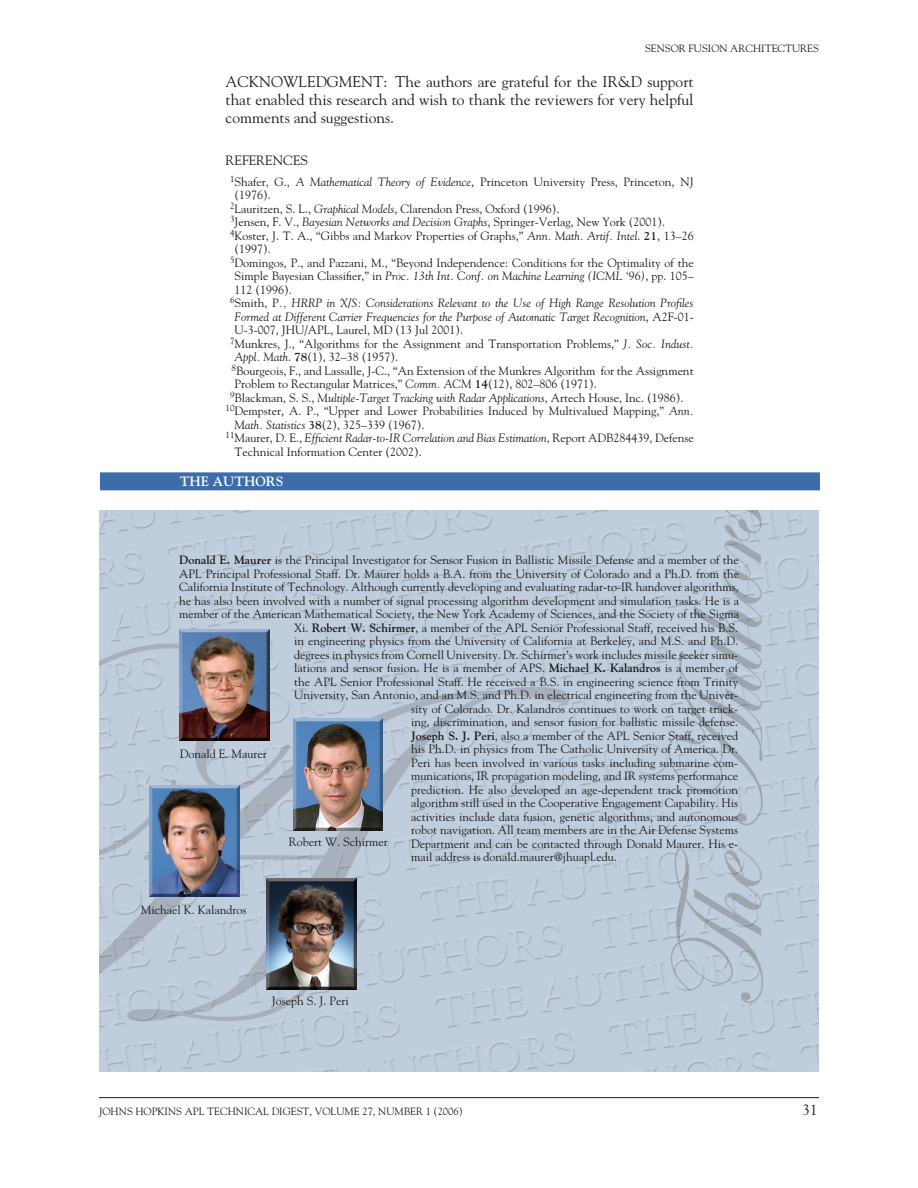
<style>
.page{position:relative;width:918px;height:1188px;background:#fff}
.page>*{position:absolute;margin:0;border:0;box-sizing:border-box;transform-origin:0 0}
.t1{font:15.45px/18px "Hopkins Goudy";color:#1c1c1a;text-align:justify}
.t2{font:15px "Hopkins Goudy";color:#1c1c1a}
.t3{font:700 13.5px "Hopkins Goudy";color:#fff}
.t4{font:13.5px "Hopkins Goudy";color:#1c1c1a}
.t5{font:12px "Hopkins Goudy";color:#1c1c1a}
.t6{font:italic 12px "Hopkins Goudy";color:#1c1c1a}
.t7{font:10.5px "Hopkins Goudy";color:#1c1c1a}
.s1{font-style:italic}
.s2{font-weight:700}
.s3{font-style:normal}
</style>
<div class="page">
<hr style="left:99px;top:1097px;width:720px;height:1px;background:#1c1c1a">
<img style="left:99px;top:510px;width:720px;height:562px">
<img style="left:267px;top:878px;width:89px;height:112px">
<img style="left:180px;top:629px;width:89px;height:112px">
<img style="left:150px;top:785px;width:89px;height:112px">
<img style="left:293px;top:719px;width:89px;height:111px">
<div style="left:100px;top:472px;width:720px;height:18px;background:#3c6caa"></div>
<p class="t7" style="left:645px;top:42px;width:8px">SENSOR</p>
<p class="t7" style="left:689px;top:42px;width:13px">FUSION</p>
<p class="t7" style="left:730px;top:42px;width:16px">ARCHI</p>
<p class="t7" style="left:765px;top:42px;width:36px">TECTURES</p>
<p class="t1" style="left:226px;top:72px;width:470px;text-indent:148px">T: The authors are grateful for the IR&amp;D support that enabled this research and wish to thank the reviewers for very helpful comments and suggestions.</p>
<p class="t4" style="left:226px;top:152px;width:84px">References</p>
<p class="t5" style="left:230px;top:174px;width:465px"><sup>1</sup>Shafer, G., <span class="s1">A Mathematical Theory of Evidence</span>, Princeton University Press, Princeton, NJ</p>
<p class="t5" style="left:235px;top:188px;width:38px">(1976).</p>
<p class="t5" style="left:230px;top:201px;width:331px"><sup>2</sup>Lauritzen, S. L., <span class="s1">Graphical Models</span>, Clarendon Press, Oxford (1996).</p>
<p class="t5" style="left:230px;top:215px;width:437px"><sup>3</sup>Jensen, F. V., <span class="s1">Bayesian Networks and Decision Graphs</span>, Springer-Verlag, New York (2001).</p>
<p class="t5" style="left:230px;top:228px;width:465px"><sup>4</sup>Koster, J. T. A., “Gibbs and Markov Properties of Graphs,” <span class="s1">Ann. Math. Artif. Intel</span>. <span class="s2">21</span>, 13–26</p>
<p class="t5" style="left:235px;top:242px;width:38px">(1997).</p>
<p class="t5" style="left:230px;top:255px;width:465px"><sup>5</sup>Domingos, P., and Pazzani, M., “Beyond Independence: Conditions for the Optimality of the</p>
<p class="t6" style="left:235px;top:269px;width:461px"><span class="s3">Simple Bayesian Classifier,” in</span> Proc. 13th Int. Conf. on Machine Learning (ICML ‘96)<span class="s3">, pp. 105–</span></p>
<p class="t5" style="left:235px;top:282px;width:59px">112 (1996).</p>
<p class="t6" style="left:230px;top:296px;width:465px"><sup>6</sup><span class="s3">Smith, P</span>., HRRP in X/S: Considerations Relevant to the Use of High Range Resolution Profiles</p>
<p class="t6" style="left:235px;top:309px;width:461px">Formed at Different Carrier Frequencies for the Purpose of Automatic Target Recognition<span class="s3">, A2F-01-</span></p>
<p class="t5" style="left:235px;top:323px;width:230px">U-3-007, JHU/APL, Laurel, MD (13 Jul 2001).</p>
<p class="t5" style="left:230px;top:336px;width:465px"><sup>7</sup>Munkres, J., “Algorithms for the Assignment and Transportation Problems,” <span class="s1">J. Soc. Indust.</span></p>
<p class="t5" style="left:235px;top:350px;width:165px"><span class="s1">Appl. Math</span>. <span class="s2">78</span>(1), 32–38 (1957).</p>
<p class="t5" style="left:232px;top:363px;width:464px"><sup>8</sup>Bourgeois, F., and Lassalle, J-C., “An Extension of the Munkres Algorithm for the Assignment</p>
<p class="t5" style="left:235px;top:377px;width:364px">Problem to Rectangular Matrices,” <span class="s1">Comm. ACM</span> <span class="s2">14</span>(12), 802–806 (1971).</p>
<p class="t6" style="left:230px;top:390px;width:455px"><sup>9</sup><span class="s3">Blackman, S. S.,</span> Multiple-Target Tracking with Radar Applications<span class="s3">, Artech House, Inc. (1986).</span></p>
<p class="t5" style="left:226px;top:404px;width:470px"><sup>10</sup>Dempster, A. P., “Upper and Lower Probabilities Induced by Multivalued Mapping,” <span class="s1">Ann.</span></p>
<p class="t5" style="left:235px;top:417px;width:191px"><span class="s1">Math. Statistics</span> <span class="s2">38</span>(2), 325–339 (1967).</p>
<p class="t6" style="left:226px;top:431px;width:470px"><sup>11</sup><span class="s3">Maurer, D. E.,</span> Efficient Radar-to-IR Correlation and Bias Estimation<span class="s3">, Report ADB284439, Defense</span></p>
<p class="t5" style="left:235px;top:444px;width:189px">Technical Information Center (2002).</p>
<p class="t1" style="left:226px;top:72px;width:25px">ACKNO</p>
<p class="t1" style="left:283px;top:72px;width:57px">WLEDGMEN</p>
<p class="t3" style="left:180px;top:473px;width:76px">THE AUTHORS</p>
<p class="t5" style="left:179px;top:553px;width:561px"><span class="s2">Donald E. Maurer</span> is the Principal Investigator for Sensor Fusion in Ballistic Missile Defense and a member of the</p>
<p class="t5" style="left:179px;top:566px;width:561px">APL Principal Professional Staff. Dr. Maurer holds a B.A. from the University of Colorado and a Ph.D. from the</p>
<p class="t5" style="left:179px;top:580px;width:561px">California Institute of Technology. Although currently developing and evaluating radar-to-IR handover algorithms,</p>
<p class="t5" style="left:179px;top:593px;width:561px">he has also been involved with a number of signal processing algorithm development and simulation tasks. He is a</p>
<p class="t5" style="left:179px;top:607px;width:561px">member of the American Mathematical Society, the New York Academy of Sciences, and the Society of the Sigma</p>
<p class="t5" style="left:294px;top:620px;width:445px">Xi. <span class="s2">Robert W. Schirmer</span>, a member of the APL Senior Professional Staff, received his B.S.</p>
<p class="t5" style="left:294px;top:634px;width:445px">in engineering physics from the University of California at Berkeley, and M.S. and Ph.D.</p>
<p class="t5" style="left:294px;top:647px;width:446px">degrees in physics from Cornell University. Dr. Schirmer’s work includes missile seeker simu-</p>
<p class="t5" style="left:294px;top:661px;width:446px">lations and sensor fusion. He is a member of APS . <span class="s2">Michael K. Kalandros</span> is a member of</p>
<p class="t5" style="left:294px;top:674px;width:445px">the APL Senior Professional Staff. He received a B.S. in engineering science from Trinity</p>
<p class="t5" style="left:294px;top:688px;width:445px">University, San Antonio, and an M.S. and Ph.D. in electrical engineering from the Univer-</p>
<p class="t5" style="left:411px;top:701px;width:328px">sity of Colorado. Dr. Kalandros continues to work on target track-</p>
<p class="t5" style="left:411px;top:715px;width:328px">ing, discrimination, and sensor fusion for ballistic missile defense.</p>
<p class="t5" style="left:411px;top:728px;width:328px"><span class="s2">Joseph S. J. Peri</span>, also a member of the APL Senior Staff, received</p>
<p class="t5" style="left:411px;top:742px;width:329px">his Ph.D. in physics from The Catholic University of America. Dr.</p>
<p class="t5" style="left:411px;top:755px;width:328px">Peri has been involved in various tasks including submarine com-</p>
<p class="t5" style="left:411px;top:769px;width:328px">munications, IR propagation modeling, and IR systems performance</p>
<p class="t5" style="left:411px;top:782px;width:329px">prediction. He also developed an age-dependent track promotion</p>
<p class="t5" style="left:411px;top:796px;width:329px">algorithm still used in the Cooperative Engagement Capability. His</p>
<p class="t5" style="left:411px;top:809px;width:328px">activities include data fusion, genetic algorithms, and autonomous</p>
<p class="t5" style="left:411px;top:823px;width:328px">robot navigation. All team members are in the Air Defense Systems</p>
<p class="t5" style="left:411px;top:836px;width:328px">Department and can be contacted through Donald Maurer. His e-</p>
<p class="t5" style="left:411px;top:850px;width:207px">mail address is donald.maurer@jhuapl.edu.</p>
<p class="t5" style="left:180px;top:746px;width:88px">Donald E. Maurer</p>
<p class="t5" style="left:289px;top:834px;width:100px">Robert W. Schirmer</p>
<p class="t5" style="left:141px;top:902px;width:107px">Michael K. Kalandros</p>
<p class="t5" style="left:272px;top:994px;width:78px">Joseph S. J. Peri</p>
<p class="t7" style="left:99px;top:1105px;width:365px">Johns Hopkins APL Technical Digest, Volume 27, Number 1 (2006)</p>
<p class="t2" style="left:802px;top:1101px;width:16px">31</p>
</div>
